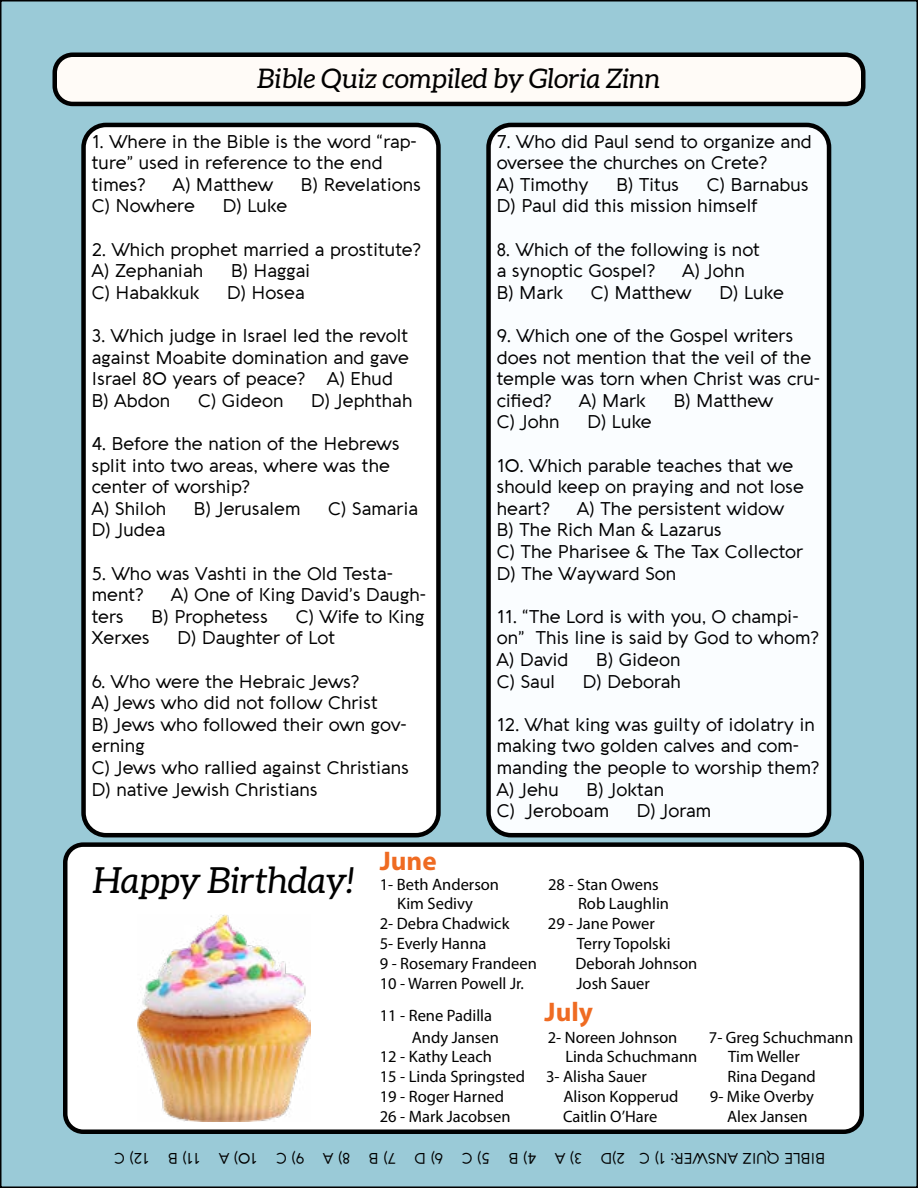
<style>
.page{position:relative;width:918px;height:1188px;background:#fff}
.page>*{position:absolute;margin:0;border:0;box-sizing:border-box;transform-origin:0 0}
.t1{font:italic 36px "Aleo";color:#000}
.t2{font:italic 27px "Aleo";color:#000}
.t3{font:700 27px "Myriad Pro";color:#ef6b22}
.t4{font:18px/21.6px "Aquawax";color:#000}
.t5{font:16.5px "Myriad Pro";color:#000}
.t6{font:15px "Aquawax";color:#000}
</style>
<div class="page">
<div style="left:1px;top:1px;width:916px;height:1186px;background:#9acad7"></div>
<div style="left:55px;top:55px;width:808px;height:49px;background:#fffbf7;border-radius:18px"></div>
<div style="left:52px;top:52px;width:814px;height:54px;border:4px solid #000;border-radius:18px"></div>
<div style="left:84px;top:125px;width:354px;height:710px;background:#fff;border-radius:22px"></div>
<div style="left:81px;top:123px;width:360px;height:714px;border:4px solid #000;border-radius:22px"></div>
<div style="left:489px;top:125px;width:340px;height:710px;background:#fafdff;border-radius:22px"></div>
<div style="left:486px;top:123px;width:345px;height:714px;border:4px solid #000;border-radius:22px"></div>
<div style="left:65px;top:845px;width:797px;height:287px;background:#fff;border-radius:18px"></div>
<div style="left:63px;top:842px;width:801px;height:292px;border:4px solid #000;border-radius:18px"></div>
<img style="left:137px;top:914px;width:173px;height:208px">
<h2 class="t2" style="left:258px;top:64px;width:404px">Bible Quiz compiled by Gloria Zinn</h2>
<p class="t4" style="left:92px;top:130px;width:327px">1. Where in the Bible is the word “rap&shy;ture” used in reference to the end times?</p>
<p class="t4" style="left:173px;top:174px;width:102px">A) Matthew</p>
<p class="t4" style="left:301px;top:174px;width:122px">B) Revelations</p>
<p class="t4" style="left:92px;top:195px;width:105px">C) Nowhere</p>
<p class="t4" style="left:223px;top:195px;width:66px">D) Luke</p>
<p class="t4" style="left:92px;top:238px;width:330px">2. Which prophet married a prostitute?<br>A) Zephaniah</p>
<p class="t4" style="left:231px;top:260px;width:81px">B) Haggai</p>
<p class="t4" style="left:92px;top:282px;width:109px">C) Habakkuk</p>
<p class="t4" style="left:227px;top:282px;width:79px">D) Hosea</p>
<p class="t4" style="left:92px;top:325px;width:319px">3. Which judge in Israel led the revolt against Moabite domination and gave<br>Israel 80 years of peace? A) Ehud<br>B) Abdon</p>
<p class="t4" style="left:198px;top:390px;width:87px">C) Gideon</p>
<p class="t4" style="left:311px;top:390px;width:103px">D) Jephthah</p>
<p class="t4" style="left:92px;top:433px;width:310px">4. Before the nation of the Hebrews split into two areas, where was the center of worship?<br>A) Shiloh</p>
<p class="t4" style="left:194px;top:498px;width:108px">B) Jerusalem</p>
<p class="t4" style="left:328px;top:498px;width:91px">C) Samaria</p>
<p class="t4" style="left:92px;top:519px;width:75px">D) Judea</p>
<p class="t4" style="left:92px;top:562px;width:303px">5. Who was Vashti in the Old Testa&shy;ment?</p>
<p class="t4" style="left:171px;top:584px;width:257px">A) One of King David’s Daugh-</p>
<p class="t4" style="left:92px;top:606px;width:34px">ters</p>
<p class="t4" style="left:152px;top:606px;width:118px">B) Prophetess</p>
<p class="t4" style="left:296px;top:606px;width:130px">C) Wife to King</p>
<p class="t4" style="left:92px;top:627px;width:59px">Xerxes</p>
<p class="t4" style="left:178px;top:627px;width:159px">D) Daughter of Lot</p>
<p class="t4" style="left:92px;top:670px;width:319px">6. Who were the Hebraic Jews?<br>A) Jews who did not follow Christ<br>B) Jews who followed their own gov&shy;erning<br>C) Jews who rallied against Christians<br>D) native Jewish Christians</p>
<p class="t4" style="left:497px;top:130px;width:316px">7. Who did Paul send to organize and oversee the churches on Crete?<br>A) Timothy</p>
<p class="t4" style="left:497px;top:174px;width:313px;text-indent:210px">C) Barnabus<br>D) Paul did this mission himself</p>
<p class="t4" style="left:497px;top:238px;width:265px">8. Which of the following is not a synoptic Gospel?</p>
<p class="t4" style="left:616px;top:174px;width:64px">B) Titus</p>
<p class="t4" style="left:683px;top:260px;width:64px">A) John</p>
<p class="t4" style="left:497px;top:282px;width:68px">B) Mark</p>
<p class="t4" style="left:591px;top:282px;width:102px">C) Matthew</p>
<p class="t4" style="left:719px;top:282px;width:66px">D) Luke</p>
<p class="t4" style="left:497px;top:325px;width:325px">9. Which one of the Gospel writers does not mention that the veil of the temple was torn when Christ was cru&shy;cified?</p>
<p class="t4" style="left:579px;top:390px;width:68px">A) Mark</p>
<p class="t4" style="left:674px;top:390px;width:101px">B) Matthew</p>
<p class="t4" style="left:497px;top:411px;width:64px">C) John</p>
<p class="t4" style="left:587px;top:411px;width:66px">D) Luke</p>
<p class="t4" style="left:497px;top:454px;width:309px">10. Which parable teaches that we should keep on praying and not lose heart?</p>
<p class="t4" style="left:497px;top:498px;width:308px;text-indent:80px">A) The persistent widow<br>B) The Rich Man &amp; Lazarus<br>C) The Pharisee &amp; The Tax Collector<br>D) The Wayward Son</p>
<p class="t4" style="left:497px;top:606px;width:323px">11. “The Lord is with you, O champi&shy;on” This line is said by God to whom?<br>A) David</p>
<p class="t4" style="left:596px;top:649px;width:86px">B) Gideon</p>
<p class="t4" style="left:497px;top:670px;width:60px">C) Saul</p>
<p class="t4" style="left:583px;top:670px;width:99px">D) Deborah</p>
<p class="t4" style="left:497px;top:714px;width:324px">12. What king was guilty of idolatry in making two golden calves and com&shy;manding the people to worship them?<br>A) Jehu</p>
<p class="t4" style="left:497px;top:778px;width:169px;text-indent:90px">B) Joktan<br>C) Jeroboam</p>
<p class="t4" style="left:637px;top:800px;width:76px">D) Joram</p>
<h1 class="t1" style="left:93px;top:860px;width:263px">Happy Birthday!</h1>
<h2 class="t3" style="left:380px;top:843px;width:58px">June</h2>
<p class="t5" style="left:380px;top:874px;width:121px">1- Beth Anderson</p>
<p class="t5" style="left:548px;top:874px;width:112px">28 - Stan Owens</p>
<p class="t5" style="left:397px;top:894px;width:77px">Kim Sedivy</p>
<p class="t5" style="left:578px;top:894px;width:93px">Rob Laughlin</p>
<p class="t5" style="left:380px;top:914px;width:131px">2- Debra Chadwick</p>
<p class="t5" style="left:548px;top:914px;width:108px">29 - Jane Power</p>
<p class="t5" style="left:380px;top:933px;width:108px">5- Everly Hanna</p>
<p class="t5" style="left:577px;top:933px;width:95px">Terry Topolski</p>
<p class="t5" style="left:380px;top:953px;width:159px">9 - Rosemary Frandeen</p>
<p class="t5" style="left:575px;top:953px;width:123px">Deborah Johnson</p>
<p class="t5" style="left:380px;top:973px;width:146px">10 - Warren Powell Jr.</p>
<p class="t5" style="left:577px;top:973px;width:75px">Josh Sauer</p>
<p class="t5" style="left:380px;top:1005px;width:114px">11 - Rene Padilla</p>
<h2 class="t3" style="left:545px;top:994px;width:50px">July</h2>
<p class="t5" style="left:412px;top:1027px;width:88px">Andy Jansen</p>
<p class="t5" style="left:548px;top:1027px;width:131px">2- Noreen Johnson</p>
<p class="t5" style="left:709px;top:1027px;width:146px">7- Greg Schuchmann</p>
<p class="t5" style="left:380px;top:1047px;width:114px">12 - Kathy Leach</p>
<p class="t5" style="left:565px;top:1047px;width:134px">Linda Schuchmann</p>
<p class="t5" style="left:728px;top:1047px;width:73px">Tim Weller</p>
<p class="t5" style="left:380px;top:1067px;width:147px">15 - Linda Springsted</p>
<p class="t5" style="left:546px;top:1067px;width:102px">3- Alisha Sauer</p>
<p class="t5" style="left:727px;top:1067px;width:90px">Rina Degand</p>
<p class="t5" style="left:380px;top:1086px;width:126px">19 - Roger Harned</p>
<p class="t5" style="left:564px;top:1086px;width:116px">Alison Kopperud</p>
<p class="t5" style="left:710px;top:1086px;width:105px">9- Mike Overby</p>
<p class="t5" style="left:380px;top:1106px;width:132px">26 - Mark Jacobsen</p>
<p class="t5" style="left:563px;top:1106px;width:96px">Caitlin O’Hare</p>
<p class="t5" style="left:727px;top:1106px;width:82px">Alex Jansen</p>
<p class="t6" style="left:825px;top:1167px;width:713px;rotate:-180deg">BIBLE QUIZ ANSWER: 1) C 2)D 3) A 4) B 5) C 6) D 7) B 8) A 9) C 10) A 11) B 12) C</p>
</div>
